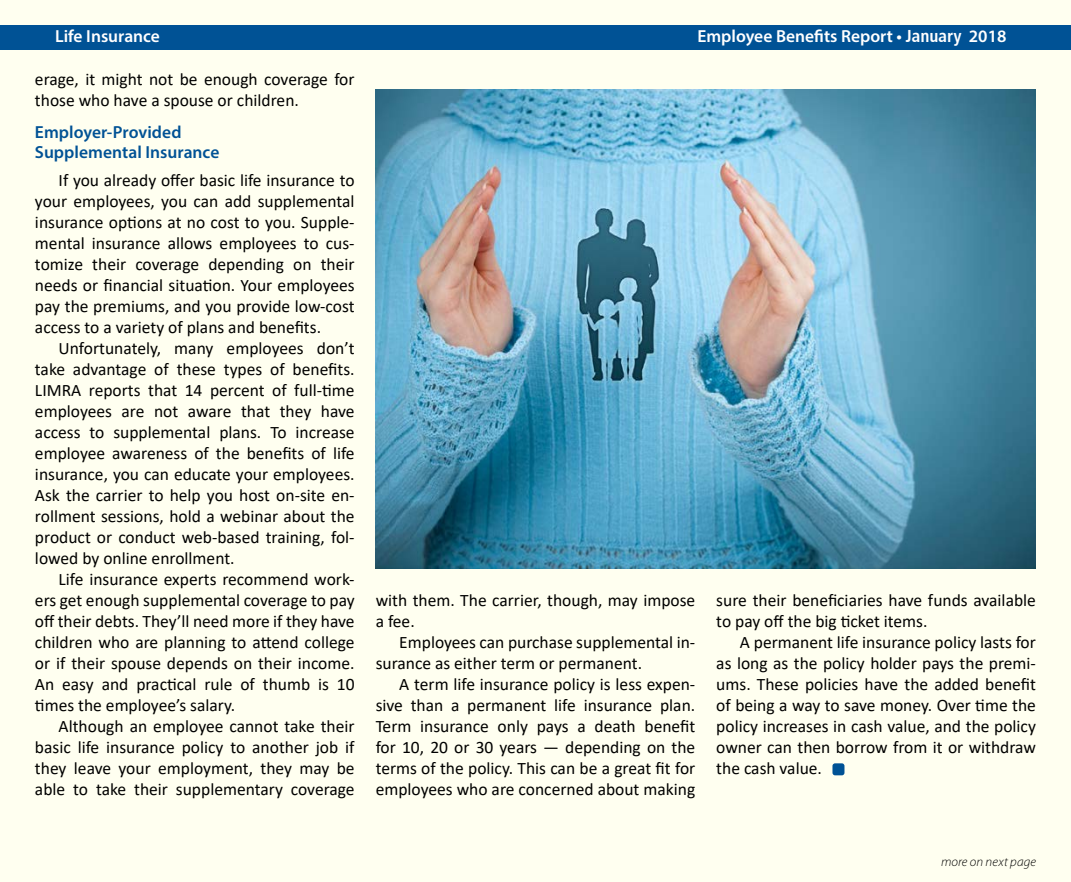
<style>
.page{position:relative;width:1071px;height:882px;background:#fff}
.page>*{position:absolute;margin:0;border:0;box-sizing:border-box;transform-origin:0 0}
.t1{font:17.5px/21px "Calibri";color:#000;text-align:justify}
.t2{font:600 17.5px "Myriad Pro";color:#fff}
.t3{font:600 17.5px/19.2px "Myriad Pro";letter-spacing:.005em;color:#005295}
.t4{font:italic 300 13.12px "Myriad Pro";letter-spacing:.01em;color:#000}
.s1{font-family:"Humanist 777 BT Bold Condensed B";font-weight:400}
</style>
<div class="page">
<div style="left:1px;top:1px;width:1070px;height:881px;background:#fffff0"></div>
<div style="left:0;top:25px;width:1071px;height:24px;background:#005295"></div>
<img style="left:376px;top:90px;width:660px;height:478px">
<div style="left:832px;top:763px;width:12px;height:12px;background:#005295;border-radius:3px"></div>
<p class="t2" style="left:55px;top:25px;width:106px">Life Insurance</p>
<p class="t2" style="left:697px;top:25px;width:310px">Employee Benefits Report • <span class="s1">January</span> 2018</p>
<p class="t1" style="left:35px;top:69px;width:321px">erage, it might not be enough coverage for those who have a spouse or children.</p>
<p class="t3" style="left:35px;top:122px;width:186px">Employer-Provided<br>Supplemental Insurance</p>
<p class="t1" style="left:35px;top:170px;width:321px;text-indent:24px">If you already offer basic life insurance to your employees, you can add supplemental insurance options at no cost to you. Supple&shy;mental insurance allows employees to cus&shy;tomize their coverage depending on their needs or financial situation. Your employees pay the premiums, and you provide low-cost access to a variety of plans and benefits.</p>
<p class="t1" style="left:35px;top:338px;width:321px;text-indent:24px">Unfortunately, many employees don’t take advantage of these types of benefits.<br>LIMRA reports that 14 percent of full-time employees are not aware that they have access to supplemental plans. To increase employee awareness of the benefits of life insurance, you can educate your employees.<br>Ask the carrier to help you host on-site en&shy;rollment sessions, hold a webinar about the product or conduct web-based training, fol&shy;lowed by online enrollment.</p>
<p class="t1" style="left:35px;top:569px;width:321px;text-indent:24px">Life insurance experts recommend work&shy;ers get enough supplemental coverage to pay off their debts. They’ll need more if they have children who are planning to attend college or if their spouse depends on their income.<br>An easy and practical rule of thumb is 10 times the employee’s salary.</p>
<p class="t1" style="left:35px;top:716px;width:321px;text-indent:24px">Although an employee cannot take their basic life insurance policy to another job if they leave your employment, they may be able to take their supplementary coverage</p>
<p class="t1" style="left:376px;top:590px;width:321px">with them. The carrier, though, may impose a fee.</p>
<p class="t1" style="left:376px;top:632px;width:321px;text-indent:24px">Employees can purchase supplemental in&shy;surance as either term or permanent.</p>
<p class="t1" style="left:376px;top:674px;width:321px;text-indent:24px">A term life insurance policy is less expen&shy;sive than a permanent life insurance plan.<br>Term insurance only pays a death benefit for 10, 20 or 30 years — depending on the terms of the policy. This can be a great fit for employees who are concerned about making</p>
<p class="t1" style="left:716px;top:590px;width:321px">sure their beneficiaries have funds available to pay off the big ticket items.</p>
<p class="t1" style="left:716px;top:632px;width:321px;text-indent:24px">A permanent life insurance policy lasts for as long as the policy holder pays the premi&shy;ums. These policies have the added benefit of being a way to save money. Over time the policy increases in cash value, and the policy owner can then borrow from it or withdraw the cash value.</p>
<p class="t4" style="left:941px;top:855px;width:96px">more on next page</p>
</div>
